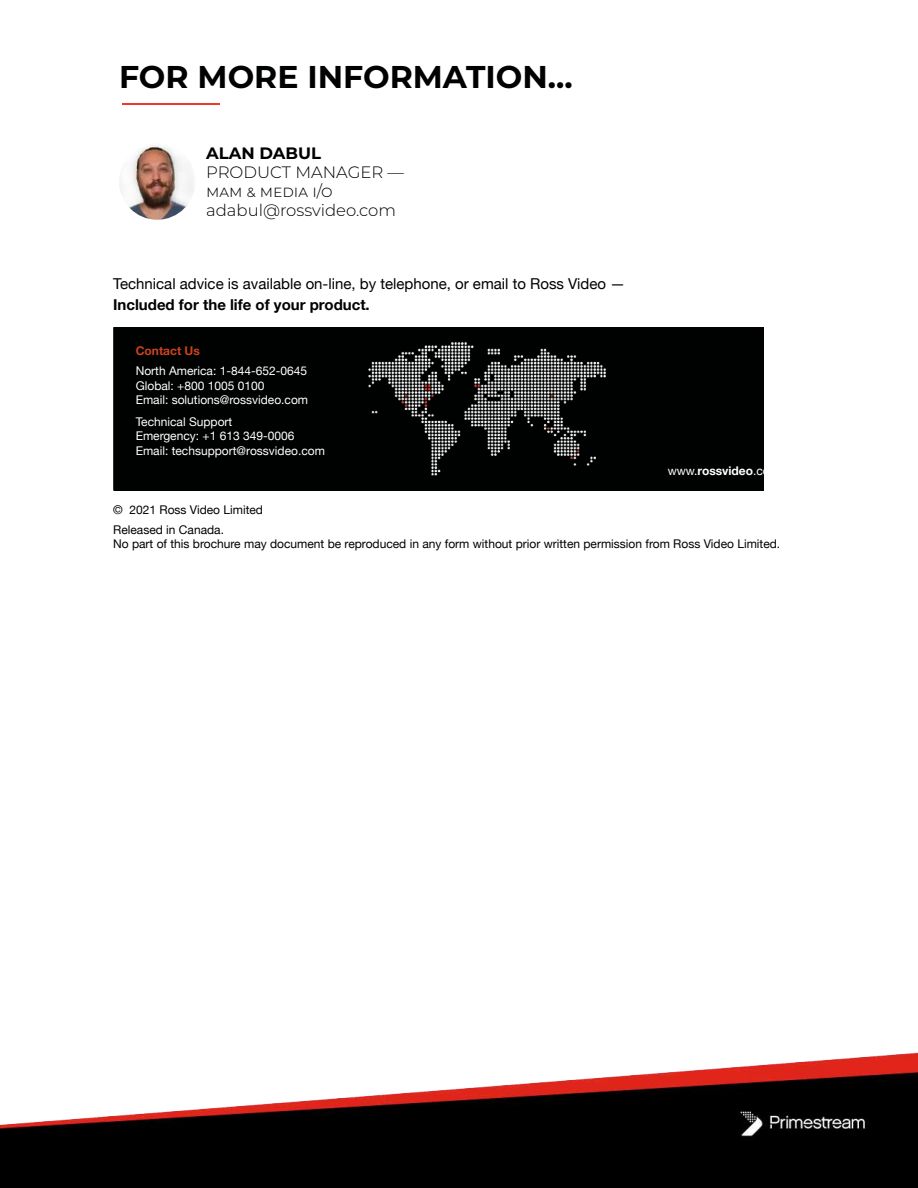
<style>
.page{position:relative;width:918px;height:1188px;background:#fff}
.page>*{position:absolute;margin:0;border:0;box-sizing:border-box;transform-origin:0 0}
.t1{font:700 31.5px "Montserrat";color:#000101}
.t2{font:300 16.5px/19px "Montserrat";color:#000101}
.t3{font:700 16.5px "Montserrat";color:#000101}
.t4{font:15px "Helvetica Neue";color:#000101}
.t5{font:700 15px "Helvetica Neue";color:#000101}
.t6{font:12px/14.5px "Helvetica Neue";color:#fff}
.t7{font:12px/19.8px "Helvetica Neue";color:#000101}
.t8{font:700 12px "Helvetica Neue";color:#fff}
.t9{font:700 12px "Helvetica Neue";color:#d04220}
.s1{font-weight:400}
</style>
<div class="page">
<img style="left:0;top:207px;width:918px;height:981px">
<hr style="left:122px;top:103px;width:98px;height:2px;background:#ef3829">
<div style="left:114px;top:327px;width:650px;height:164px;background:#000101"></div>
<img style="left:368px;top:342px;width:238px;height:134px">
<img style="left:119px;top:143px;width:76px;height:77px;border-radius:38px">
<h1 class="t1" style="left:119px;top:54px;width:455px">FOR MORE INFORMATION...</h1>
<h2 class="t3" style="left:206px;top:141px;width:117px">ALAN DABUL</h2>
<h2 class="t2" style="left:206px;top:162px;width:199px">PRODUCT MANAGER — mam &amp; media i/o adabul@rossvideo.com</h2>
<p class="t4" style="left:113px;top:273px;width:514px">Technical advice is available on-line, by telephone, or email to Ross Video —</p>
<p class="t5" style="left:113px;top:293px;width:258px">Included for the life of your product.</p>
<p class="t9" style="left:136px;top:342px;width:66px">Contact Us</p>
<p class="t6" style="left:136px;top:364px;width:174px">North America: 1-844-652-0645<br>Global: +800 1005 0100<br>Email: solutions@rossvideo.com</p>
<p class="t6" style="left:136px;top:415px;width:191px">Technical Support<br>Emergency: +1 613 349-0006<br>Email: techsupport@rossvideo.com</p>
<p class="t8" style="left:668px;top:461px;width:114px"><span class="s1">www.</span>rossvideo<span class="s1">.com</span></p>
<p class="t7" style="left:113px;top:501px;width:151px">© 2021 Ross Video Limited<br>Released in Canada.</p>
<p class="t7" style="left:113px;top:535px;width:669px">No part of this brochure may document be reproduced in any form without prior written permission from Ross Video Limited.</p>
</div>
